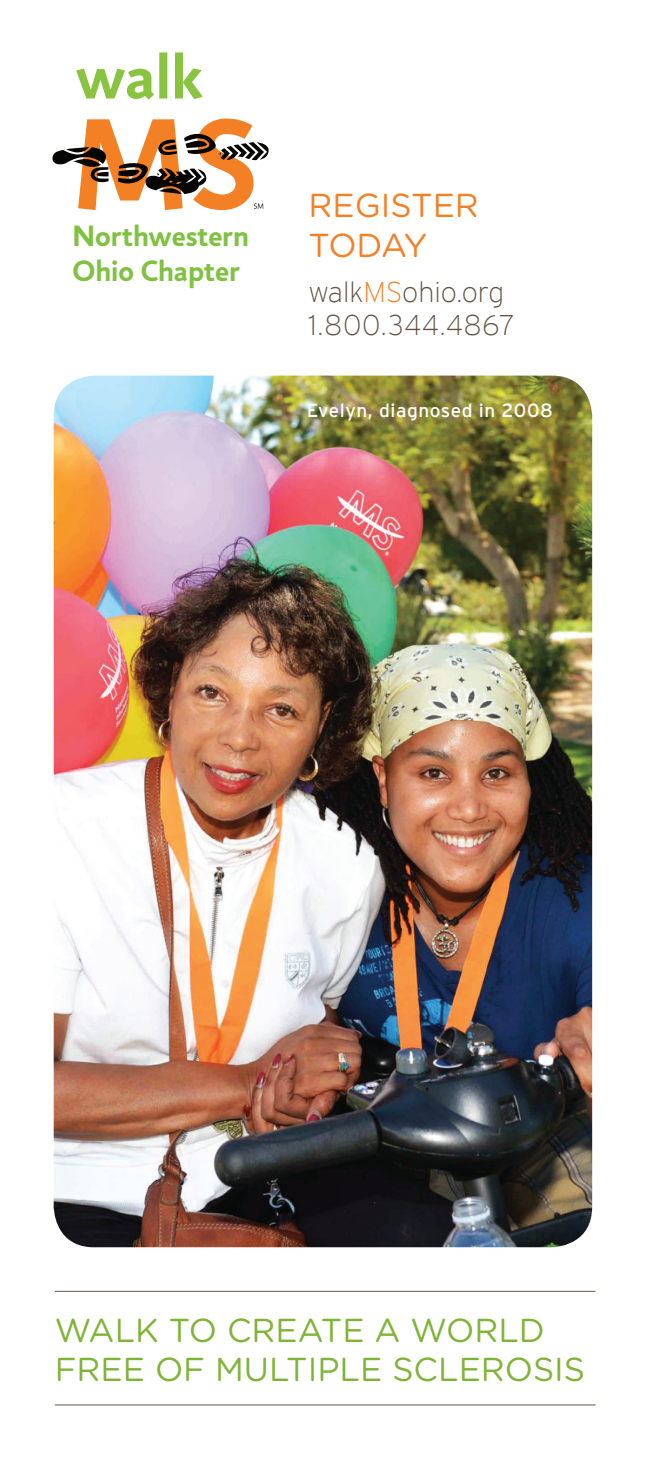
<style>
.page{position:relative;width:648px;height:1458px;background:#fff}
.page>*{position:absolute;margin:0;border:0;box-sizing:border-box;transform-origin:0 0}
.t1{font:33.3px/39.8px "Gotham Rounded";color:#7fb438}
.t2{font:33.3px/39.8px "Gotham Rounded";color:#f48026}
.t3{font:700 29.7px/35.6px "Jigsaw";color:#7fc241}
.t4{font:200 28.35px/33.3px "Interstate";color:#625241}
.t5{font:18.9px "Interstate";letter-spacing:.03em;color:#fff}
.s1{color:#f48026}
</style>
<div class="page">
<img style="left:54px;top:376px;width:538px;height:871px">
<hr style="left:55px;top:1291px;width:541px;height:1px;background:#807060">
<hr style="left:55px;top:1404px;width:541px;height:2px;background:#807060">
<svg style="left:76px;top:52px;width:127px;height:48px"></svg>
<svg style="left:52px;top:119px;width:217px;height:91px"></svg>
<p class="t3" style="left:73px;top:217px;width:178px">Northwestern<br>Ohio Chapter</p>
<p class="t2" style="left:308px;top:184px;width:172px">REGISTER<br>TODAY</p>
<p class="t4" style="left:308px;top:275px;width:208px">walk<span class="s1">MS</span>ohio.org<br>1.800.344.4867</p>
<p class="t5" style="left:307px;top:399px;width:247px">Evelyn, diagnosed in 2008</p>
<p class="t1" style="left:55px;top:1308px;width:532px">WALK TO CREATE A WORLD<br>FREE OF MULTIPLE SCLEROSIS</p>
</div>
